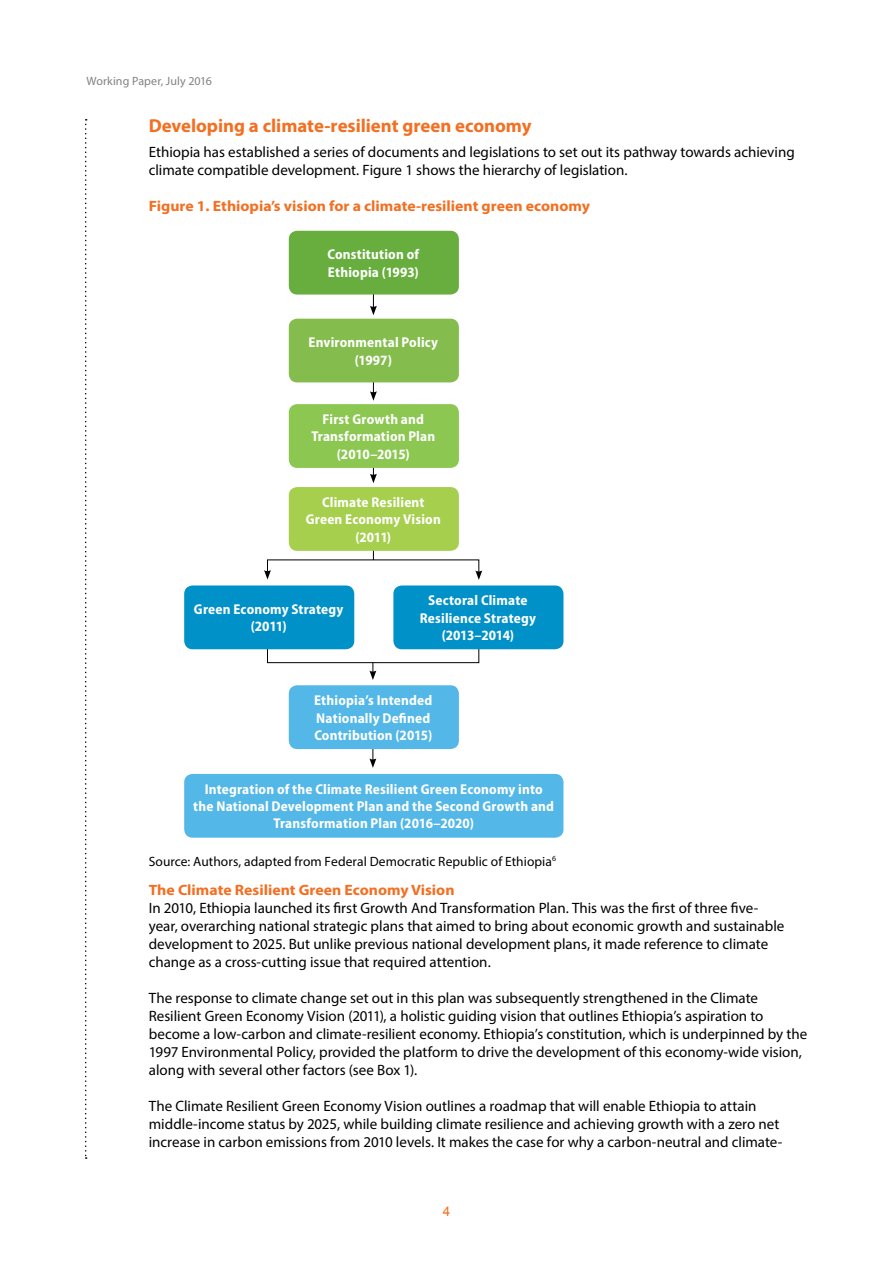
<style>
.page{position:relative;width:893px;height:1263px;background:#fff}
.page>*{position:absolute;margin:0;border:0;box-sizing:border-box;transform-origin:0 0}
.HEADING1_copy{font:700 18.75px "Myriad Pro";color:#f36f21}
.BODY_TEXT{font:15px/18px "Myriad Pro";color:#000}
.HEADING2{font:700 15px "Myriad Pro";color:#f36f21;scale:1.05 1}
.BOX_text{font:700 semi-condensed 14.25px/17.2px "Myriad Pro";letter-spacing:.015em;color:#fff;text-align:center}
.t1{font:13.5px "Myriad Pro";letter-spacing:.005em;color:#000}
.t2{font:13.5px "Arial";color:#f36f21}
.t3{font:12px "Myriad Pro";letter-spacing:.01em;color:#808285}
</style>
<div class="page">
<svg style="left:85px;top:119px;width:2px;height:1040px"></svg>
<svg style="left:264px;top:570px;width:7px;height:10px"></svg>
<svg style="left:475px;top:570px;width:7px;height:10px"></svg>
<div style="left:267px;top:642px;width:212px;height:21px;border:1px solid #000"></div>
<svg style="left:369px;top:663px;width:7px;height:17px"></svg>
<svg style="left:370px;top:295px;width:7px;height:20px"></svg>
<svg style="left:370px;top:382px;width:7px;height:19px"></svg>
<svg style="left:370px;top:468px;width:7px;height:15px"></svg>
<div style="left:289px;top:231px;width:170px;height:64px;background:#67ae3e;border-radius:9px"></div>
<div style="left:289px;top:319px;width:170px;height:63px;background:#84bd4d;border-radius:9px"></div>
<div style="left:289px;top:404px;width:170px;height:64px;background:#8bc751;border-radius:9px"></div>
<div style="left:289px;top:487px;width:170px;height:64px;background:#a5cf4d;border-radius:9px"></div>
<div style="left:393px;top:585px;width:170px;height:64px;background:#0091c8;border-radius:9px"></div>
<div style="left:184px;top:585px;width:170px;height:64px;background:#0091c8;border-radius:9px"></div>
<svg style="left:369px;top:749px;width:7px;height:19px"></svg>
<div style="left:289px;top:685px;width:170px;height:64px;background:#53b7e8;border-radius:9px"></div>
<div style="left:184px;top:774px;width:379px;height:64px;background:#53b7e8;border-radius:9px"></div>
<p class="t3" style="left:86px;top:74px;width:127px">Working Paper, July 2016</p>
<p class="HEADING1_copy" style="left:149px;top:113px;width:384px">Developing a climate-resilient green economy</p>
<p class="BODY_TEXT" style="left:149px;top:143px;width:647px">Ethiopia has established a series of documents and legislations to set out its pathway towards achieving climate compatible development. Figure 1 shows the hierarchy of legislation.</p>
<p class="HEADING2" style="left:149px;top:196px;width:422px">Figure 1. Ethiopia’s vision for a climate-resilient green economy</p>
<p class="BOX_text" style="left:327px;top:246px;width:93px;text-align:left">Constitution of<br>Ethiopia (1993)</p>
<p class="BOX_text" style="left:309px;top:334px;width:131px">Environmental Policy (1997)</p>
<p class="BOX_text" style="left:311px;top:411px;width:125px">First Growth and<br>Transformation Plan (2010–2015)</p>
<p class="BOX_text" style="left:306px;top:494px;width:137px">Climate Resilient<br>Green Economy Vision (2011)</p>
<p class="BOX_text" style="left:194px;top:601px;width:151px">Green Economy Strategy (2011)</p>
<p class="BOX_text" style="left:420px;top:592px;width:118px">Sectoral Climate<br>Resilience Strategy (2013–2014)</p>
<p class="BOX_text" style="left:314px;top:692px;width:120px;text-align:left">Ethiopia’s Intended<br>Nationally Defined<br>Contribution (2015)</p>
<p class="BOX_text" style="left:193px;top:781px;width:362px">Integration of the Climate Resilient Green Economy into the National Development Plan and the Second Growth and<br>Transformation Plan (2016–2020)</p>
<p class="t1" style="left:149px;top:853px;width:409px">Source: Authors, adapted from Federal Democratic Republic of Ethiopia<sup>6</sup></p>
<p class="HEADING2" style="left:149px;top:880px;width:293px">The Climate Resilient Green Economy Vision</p>
<p class="BODY_TEXT" style="left:149px;top:899px;width:637px">In 2010, Ethiopia launched its first Growth And Transformation Plan. This was the first of three five&shy;year, overarching national strategic plans that aimed to bring about economic growth and sustainable development to 2025. But unlike previous national development plans, it made reference to climate change as a cross-cutting issue that required attention.</p>
<p class="BODY_TEXT" style="left:149px;top:989px;width:660px">The response to climate change set out in this plan was subsequently strengthened in the Climate Resilient Green Economy Vision (2011), a holistic guiding vision that outlines Ethiopia’s aspiration to become a low-carbon and climate-resilient economy. Ethiopia’s constitution, which is underpinned by the 1997 Environmental Policy, provided the platform to drive the development of this economy-wide vision, along with several other factors (see Box 1).</p>
<p class="BODY_TEXT" style="left:149px;top:1097px;width:635px">The Climate Resilient Green Economy Vision outlines a roadmap that will enable Ethiopia to attain middle-income status by 2025, while building climate resilience and achieving growth with a zero net increase in carbon emissions from 2010 levels. It makes the case for why a carbon-neutral and climate-</p>
<p class="t2" style="left:443px;top:1202px;width:9px">4</p>
</div>
